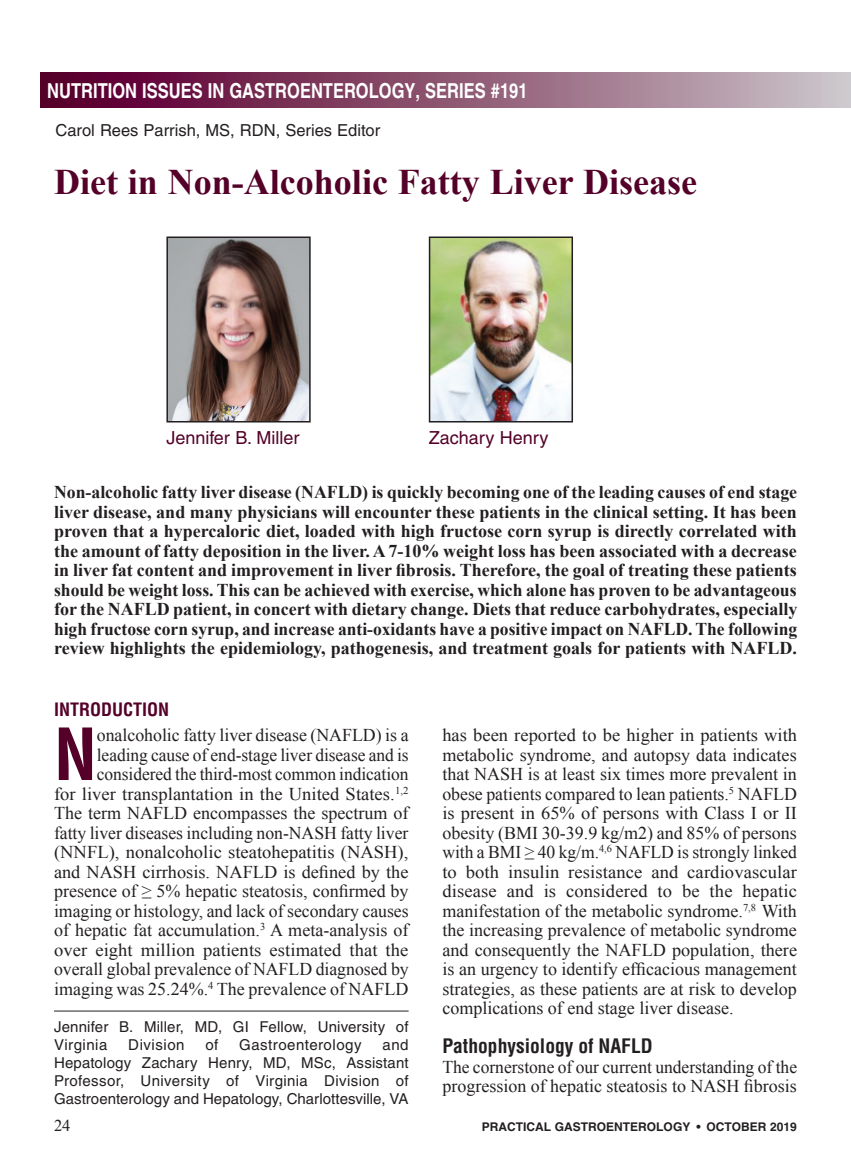
<style>
.page{position:relative;width:851px;height:1161px;background:#fff}
.page>*{position:absolute;margin:0;border:0;box-sizing:border-box;transform-origin:0 0}
.A_Body_Copy-Drop_cap{font:700 condensed 70.05px "Helvetica";color:#540028}
.t1{font:700 36px "Times New Roman";color:#540028}
.t2{font:700 20.7px "Helvetica";color:#fff;scale:.8 1}
.A_Subhead_first_line{font:700 condensed 19.5px "Helvetica";color:#231f20}
.A_Body_Copy-Drop_cap-2{font:18px/19.5px "Times New Roman";color:#231f20;text-align:justify}
.t3{font:700 18px/19.5px "Times New Roman";color:#231f20;text-align:justify}
.A_Body_Copy-1st_P{font:18px/19.5px "Times New Roman";color:#231f20}
.t4{font:18px "Helvetica";color:#540028}
._1_Head{font:700 condensed 18px "Helvetica";color:#540028}
.t5{font:16.5px "Helvetica";color:#231f20}
.A_Bottom_Title_Page{font:16.5px "Times New Roman";color:#231f20}
.t6{font:15px/18px "Helvetica";letter-spacing:.01em;color:#231f20}
.t7{font:15px "Helvetica";letter-spacing:.035em;color:#231f20}
.A_Bottom_Title_Page-2{font:700 12px "Helvetica";color:#231f20}
</style>
<div class="page">
<div style="left:40px;top:72px;width:810px;height:36px;background:linear-gradient(to right,#540024,#cac2c6)"></div>
<hr style="left:54px;top:1011px;width:354px;height:1px;background:#231f20">
<img style="left:169px;top:240px;width:138px;height:180px">
<div style="left:166px;top:237px;width:144px;height:186px;border:2px solid #231f20"></div>
<img style="left:432px;top:240px;width:138px;height:180px">
<div style="left:429px;top:237px;width:144px;height:186px;border:2px solid #231f20"></div>
<p class="t2" style="left:47px;top:78px;width:602px">NUTRITION ISSUES IN GASTROENTEROLOGY, SERIES #191</p>
<p class="t5" style="left:56px;top:120px;width:326px">Carol Rees Parrish, MS, RDN, Series Editor</p>
<h2 class="t1" style="left:54px;top:157px;width:644px">Diet in Non-Alcoholic Fatty Liver Disease</h2>
<p class="t4" style="left:166px;top:427px;width:135px">Jennifer B. Miller</p>
<p class="t4" style="left:429px;top:427px;width:121px">Zachary Henry</p>
<p class="t3" style="left:54px;top:482px;width:744px">Non-alcoholic fatty liver disease (NAFLD) is quickly becoming one of the leading causes of end stage liver disease, and many physicians will encounter these patients in the clinical setting. It has been proven that a hypercaloric diet, loaded with high fructose corn syrup is directly correlated with the amount of fatty deposition in the liver. A 7-10% weight loss has been associated with a decrease in liver fat content and improvement in liver fibrosis. Therefore, the goal of treating these patients should be weight loss. This can be achieved with exercise, which alone has proven to be advantageous for the NAFLD patient, in concert with dietary change. Diets that reduce carbohydrates, especially high fructose corn syrup, and increase anti-oxidants have a positive impact on NAFLD. The following review highlights the epidemiology, pathogenesis, and treatment goals for patients with NAFLD.</p>
<p class="_1_Head" style="left:54px;top:699px;width:117px">INTRODUCTION</p>
<p class="A_Body_Copy-Drop_cap" style="left:54px;top:711px;width:44px">N</p>
<p class="A_Body_Copy-Drop_cap-2" style="left:54px;top:725px;width:356px;text-align:right">onalcoholic fatty liver disease (NAFLD) is a leading cause of end-stage liver disease and is considered the third-most common indication<br>for liver transplantation in the United States.<sup>1,2<br></sup>The term NAFLD encompasses the spectrum of fatty liver diseases including non-NASH fatty liver (NNFL), nonalcoholic steatohepatitis (NASH), and NASH cirrhosis. NAFLD is defined by the presence of ≥ 5% hepatic steatosis, confirmed by imaging or histology, and lack of secondary causes of hepatic fat accumulation.<sup>3</sup> A meta-analysis of over eight million patients estimated that the overall global prevalence of NAFLD diagnosed by imaging was 25.24%.<sup>4</sup> The prevalence of NAFLD</p>
<p class="t6" style="left:54px;top:1017px;width:356px">Jennifer B. Miller, MD, GI Fellow, University of<br>Virginia</p>
<p class="t7" style="left:128px;top:1036px;width:58px">Division</p>
<p class="t6" style="left:205px;top:1035px;width:14px">of</p>
<p class="t7" style="left:239px;top:1036px;width:124px">Gastroenterology</p>
<p class="t6" style="left:54px;top:1035px;width:356px;text-align:justify;text-indent:328px">and Hepatology Zachary Henry, MD, MSc, Assistant Professor, University of Virginia Division of Gastroenterology and Hepatology, Charlottesville, VA</p>
<p class="A_Body_Copy-Drop_cap-2" style="left:442px;top:725px;width:356px">has been reported to be higher in patients with metabolic syndrome, and autopsy data indicates that NASH is at least six times more prevalent in obese patients compared to lean patients.<sup>5</sup> NAFLD is present in 65% of persons with Class I or II obesity (BMI 30-39.9 kg/m2) and 85% of persons with a BMI ≥ 40 kg/m.<sup>4,6</sup> NAFLD is strongly linked to both insulin resistance and cardiovascular disease and is considered to be the hepatic manifestation of the metabolic syndrome.<sup>7,8</sup> With the increasing prevalence of metabolic syndrome and consequently the NAFLD population, there is an urgency to identify efficacious management strategies, as these patients are at risk to develop complications of end stage liver disease.</p>
<p class="A_Subhead_first_line" style="left:442px;top:1034px;width:212px">Pathophysiology of NAFLD</p>
<p class="A_Body_Copy-1st_P" style="left:442px;top:1056px;width:356px">The cornerstone of our current understanding of the progression of hepatic steatosis to NASH fibrosis</p>
<p class="A_Bottom_Title_Page" style="left:54px;top:1114px;width:18px">24</p>
<p class="A_Bottom_Title_Page-2" style="left:482px;top:1119px;width:316px">PRACTICAL GASTROENTEROLOGY • OCTOBER 2019</p>
</div>
